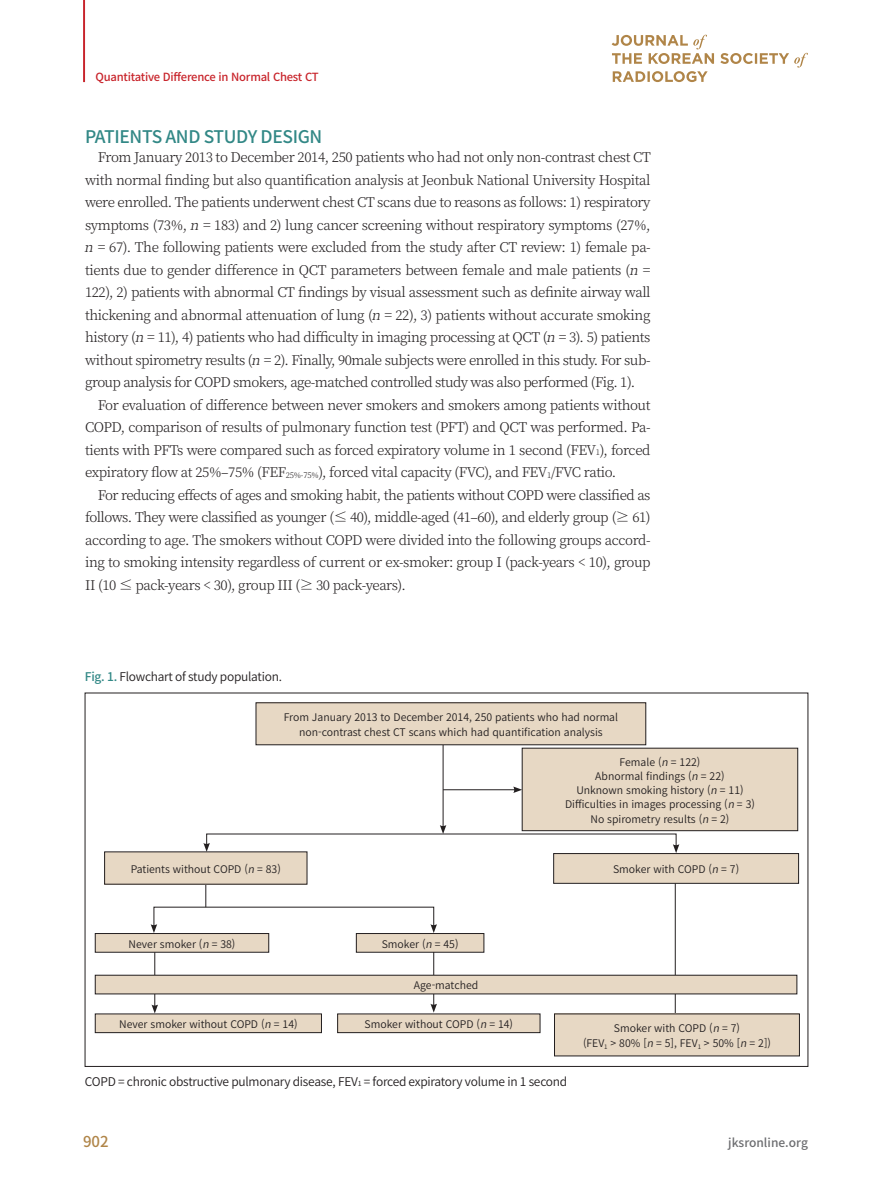
<style>
.page{position:relative;width:893px;height:1191px;background:#fff}
.page>*{position:absolute;margin:0;border:0;box-sizing:border-box;transform-origin:0 0}
.소제목1{font:500 17.4px "Noto Sans CJ Kkr";letter-spacing:-.02em;color:#328886}
.t1{font:500 15px "Noto Sans CJ Kkr";color:#b08548}
.영문본문{font:300 13.5px/22.5px "Noto Serif CJ Kkr";letter-spacing:-.04em;color:#231f20;text-align:justify}
.그림제목{font:600 12px "Noto Sans CJ Kkr";letter-spacing:-.02em;color:#231f20}
.t2{font:500 12px "Noto Sans CJ Kkr";color:#6c6d70}
.t3{font:500 11.25px "Noto Sans CJ Kkr";letter-spacing:-.02em;color:#c8242b}
.그래프_글{font:600 10.5px/14.2px "Noto Sans CJ Kkr";color:#231f20;text-align:center}
.s1{font-style:italic}
.s2{font-size:7.8px}
.s3{font-weight:500;color:#328886}
.s4{font-size:7.05px}
</style>
<div class="page">
<hr style="left:83px;top:0;width:2px;height:82px;background:#c8242b">
<svg style="left:612px;top:35px;width:196px;height:47px"></svg>
<hr style="left:443px;top:744px;width:1px;height:83px;background:#231f20">
<hr style="left:443px;top:789px;width:73px;height:1px;background:#231f20">
<svg style="left:513px;top:786px;width:9px;height:7px"></svg>
<svg style="left:203px;top:825px;width:476px;height:28px"></svg>
<svg style="left:206px;top:884px;width:1px;height:23px"></svg>
<svg style="left:151px;top:924px;width:6px;height:9px"></svg>
<svg style="left:430px;top:924px;width:7px;height:9px"></svg>
<hr style="left:155px;top:952px;width:1px;height:55px;background:#231f20">
<svg style="left:152px;top:1004px;width:6px;height:9px"></svg>
<hr style="left:433px;top:951px;width:1px;height:55px;background:#231f20">
<svg style="left:430px;top:1003px;width:7px;height:9px"></svg>
<hr style="left:675px;top:883px;width:1px;height:136px;background:#231f20">
<div style="left:256px;top:703px;width:390px;height:42px;background:#e7d8c4"></div>
<div style="left:256px;top:702px;width:390px;height:43px;border:1px solid #231f20"></div>
<div style="left:522px;top:748px;width:276px;height:82px;background:#e7d8c4"></div>
<div style="left:522px;top:748px;width:276px;height:83px;border:1px solid #231f20"></div>
<div style="left:554px;top:853px;width:245px;height:30px;background:#e7d8c4"></div>
<div style="left:553px;top:853px;width:246px;height:30px;border:1px solid #231f20"></div>
<div style="left:105px;top:852px;width:202px;height:32px;background:#e7d8c4"></div>
<div style="left:95px;top:933px;width:174px;height:19px;background:#e7d8c4"></div>
<div style="left:95px;top:933px;width:174px;height:19px;border:1px solid #231f20"></div>
<div style="left:356px;top:933px;width:128px;height:19px;background:#e7d8c4"></div>
<div style="left:356px;top:933px;width:128px;height:19px;border:1px solid #231f20"></div>
<div style="left:95px;top:975px;width:702px;height:19px;background:#e7d8c4"></div>
<div style="left:95px;top:975px;width:702px;height:19px;border:1px solid #231f20"></div>
<div style="left:95px;top:1014px;width:226px;height:18px;background:#e7d8c4"></div>
<div style="left:338px;top:1014px;width:202px;height:18px;background:#e7d8c4"></div>
<div style="left:554px;top:1014px;width:245px;height:42px;background:#e7d8c4"></div>
<p class="t3" style="left:96px;top:70px;width:225px">Quantitative Difference in Normal Chest CT</p>
<p class="소제목1" style="left:85px;top:127px;width:239px">PATIENTS AND STUDY DESIGN</p>
<p class="영문본문" style="left:84px;top:146px;width:568px;text-indent:14px">From January 2013 to December 2014, 250 patients who had not only non-contrast chest CT with normal finding but also quantification analysis at Jeonbuk National University Hospital were enrolled. The patients underwent chest CT scans due to reasons as follows: 1) respiratory symptoms (73%, <span class="s1">n</span>= 183) and 2) lung cancer screening without respiratory symptoms (27%, <span class="s1">n</span>= 67). The following patients were excluded from the study after CT review: 1) female pa&shy;tients due to gender difference in QCT parameters between female and male patients (<span class="s1">n</span>= 122), 2) patients with abnormal CT findings by visual assessment such as definite airway wall thickening and abnormal attenuation of lung (<span class="s1">n</span>= 22), 3) patients without accurate smoking history (<span class="s1">n</span>= 11), 4) patients who had difficulty in imaging processing at QCT (<span class="s1">n</span>= 3). 5) patients without spirometry results (<span class="s1">n</span>= 2). Finally, 90male subjects were enrolled in this study. For sub&shy;group analysis for COPD smokers, age-matched controlled study was also performed (Fig. 1).</p>
<p class="영문본문" style="left:85px;top:394px;width:567px;text-indent:13px">For evaluation of difference between never smokers and smokers among patients without COPD, comparison of results of pulmonary function test (PFT) and QCT was performed. Pa&shy;tients with PFTs were compared such as forced expiratory volume in 1 second (FEV<span class="s2">1</span>), forced expiratory flow at 25%–75% (FEF<span class="s2">25%-75%</span>), forced vital capacity (FVC), and FEV<span class="s2">1</span>/FVC ratio.</p>
<p class="영문본문" style="left:85px;top:484px;width:567px;text-indent:13px">For reducing effects of ages and smoking habit, the patients without COPD were classified as follows. They were classified as younger (≤ 40), middle-aged (41–60), and elderly group (≥ 61) according to age. The smokers without COPD were divided into the following groups accord&shy;ing to smoking intensity regardless of current or ex-smoker: group I (pack-years &lt; 10), group II (10 ≤ pack-years &lt; 30), group III (≥ 30 pack-years).</p>
<p class="그림제목" style="left:85px;top:670px;width:199px"><span class="s3">Fig. 1.</span> Flowchart of study population.</p>
<p class="그래프_글" style="left:284px;top:710px;width:336px">From January 2013 to December 2014, 250 patients who had normal non-contrast chest CT scans which had quantification analysis</p>
<p class="그래프_글" style="left:620px;top:755px;width:82px">Female (<span class="s1">n</span>= 122)</p>
<p class="그래프_글" style="left:595px;top:769px;width:131px">Abnormal findings (<span class="s1">n</span>= 22)</p>
<p class="그래프_글" style="left:576px;top:783px;width:169px">Unknown smoking history (<span class="s1">n</span>= 11)</p>
<p class="그래프_글" style="left:565px;top:797px;width:191px">Difficulties in images processing (<span class="s1">n</span>= 3)</p>
<p class="그래프_글" style="left:590px;top:812px;width:140px">No spirometry results (<span class="s1">n</span>= 2)</p>
<p class="그래프_글" style="left:131px;top:862px;width:152px">Patients without COPD (<span class="s1">n</span>= 83)</p>
<p class="그래프_글" style="left:613px;top:862px;width:128px">Smoker with COPD (<span class="s1">n</span>= 7)</p>
<p class="그래프_글" style="left:129px;top:936px;width:108px">Never smoker (<span class="s1">n</span>= 38)</p>
<p class="그래프_글" style="left:382px;top:936px;width:78px">Smoker (<span class="s1">n</span>= 45)</p>
<p class="그래프_글" style="left:414px;top:978px;width:66px">Age-matched</p>
<p class="그래프_글" style="left:119px;top:1017px;width:180px">Never smoker without COPD (<span class="s1">n</span>= 14)</p>
<p class="그래프_글" style="left:365px;top:1017px;width:150px">Smoker without COPD (<span class="s1">n</span>= 14)</p>
<p class="그래프_글" style="left:614px;top:1021px;width:128px">Smoker with COPD (<span class="s1">n</span>= 7)</p>
<p class="그래프_글" style="left:583px;top:1036px;width:189px">(FEV<sub>1</sub> &gt; 80% [<span class="s1">n</span>= 5], FEV<sub>1</sub> &gt; 50% [<span class="s1">n</span>= 2])</p>
<p class="그림제목" style="left:85px;top:1074px;width:484px">COPD = chronic obstructive pulmonary disease, FEV<span class="s4">1</span> = forced expiratory volume in 1 second</p>
<p class="t1" style="left:83px;top:1132px;width:27px">902</p>
<p class="t2" style="left:728px;top:1135px;width:81px">jksronline.org</p>
</div>
